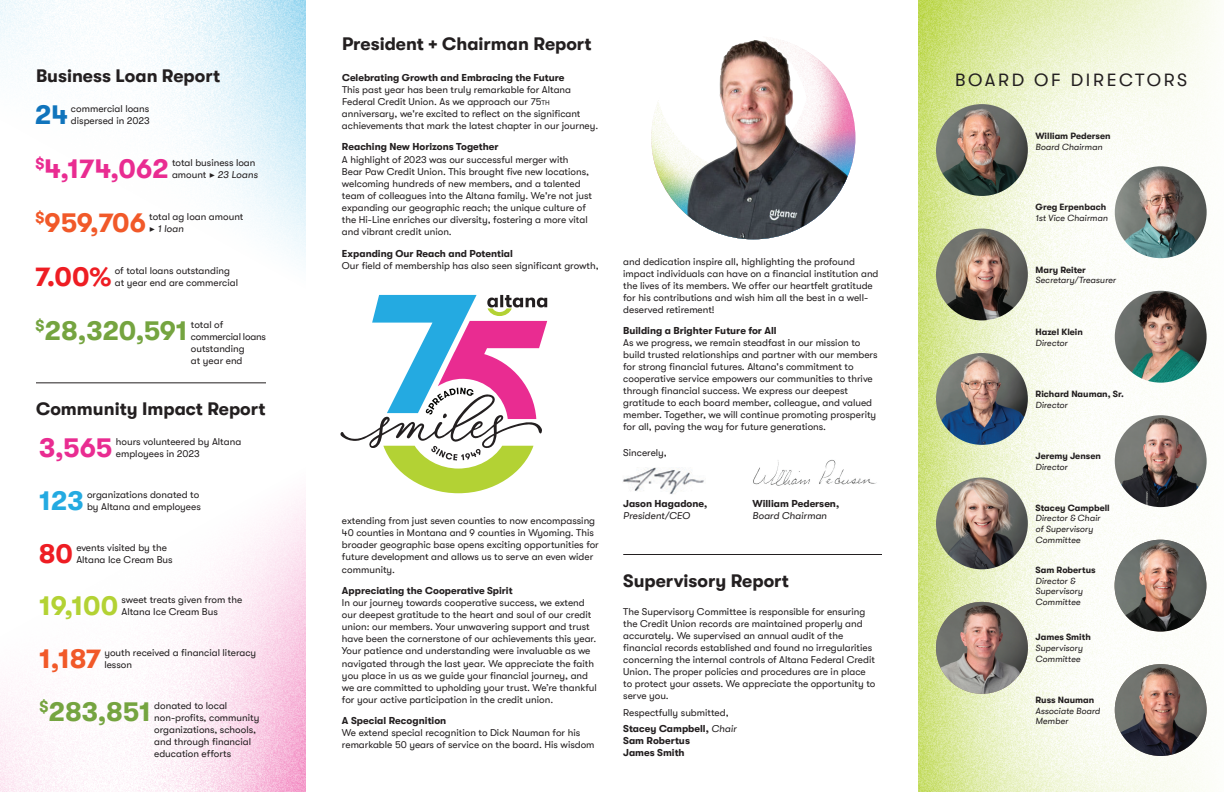
<style>
.page{position:relative;width:1224px;height:792px;background:#fff}
.page>*{position:absolute;margin:0;border:0;box-sizing:border-box;transform-origin:0 0}
.t1{font:700 27.1px "GT Walsheim";letter-spacing:-.005em;color:#75a440}
.t2{font:700 27.1px "GT Walsheim";color:#e92c91}
.t3{font:700 27.1px "GT Walsheim";letter-spacing:-.01em;color:#f15929}
.t4{font:700 27.1px "GT Walsheim";color:#ee1d23}
.t5{font:700 27.1px "GT Walsheim";color:#b3d234}
.t6{font:700 27.1px "GT Walsheim";color:#24aae1}
.t7{font:700 27.1px "GT Walsheim";color:#1074bc}
.t8{font:700 18px "GT Walsheim";color:#231f20}
.t9{font:18px "GT Walsheim";letter-spacing:.15em;color:#231f20}
.t10{font:10px/12px "GT Walsheim";color:#231f20}
.t11{font:700 10px/12px "GT Walsheim";color:#231f20}
.t12{font:italic 10px "GT Walsheim";color:#231f20}
.t13{font:italic 9px/10.8px "GT Walsheim";color:#231f20}
.t14{font:700 9px "GT Walsheim";color:#231f20}
.s1{font-family:"Minion Pro"}
.s2{font-style:italic}
.s3{font-size:7px}
.s4{font-weight:700}
</style>
<div class="page">
<div style="left:0;top:142px;width:307px;height:650px;background:#e92c91;opacity:.7"></div>
<div style="left:0;top:0;width:307px;height:614px;background:#24aae1;opacity:.7"></div>
<svg style="left:918px;top:0;width:299px;height:792px"></svg>
<svg style="left:340px;top:295px;width:207px;height:198px"></svg>
<img style="left:623px;top:467px;width:81px;height:27px">
<img style="left:753px;top:459px;width:124px;height:27px">
<svg style="left:651px;top:39px;width:205px;height:201px"></svg>
<img style="left:686px;top:40px;width:169px;height:199px">
<img style="left:936px;top:229px;width:92px;height:91px;border-radius:46px">
<img style="left:936px;top:104px;width:92px;height:92px;border-radius:46px">
<img style="left:936px;top:353px;width:92px;height:92px;border-radius:46px">
<img style="left:936px;top:602px;width:92px;height:92px;border-radius:46px">
<img style="left:1115px;top:291px;width:92px;height:92px;border-radius:46px">
<img style="left:1115px;top:415px;width:92px;height:92px;border-radius:46px">
<img style="left:1115px;top:664px;width:92px;height:92px;border-radius:46px">
<img style="left:1115px;top:166px;width:92px;height:92px;border-radius:46px">
<img style="left:1115px;top:540px;width:91px;height:92px;border-radius:46px">
<hr style="left:623px;top:554px;width:259px;height:1px;background:#231f20">
<img style="left:936px;top:477px;width:92px;height:92px;border-radius:46px">
<hr style="left:36px;top:382px;width:230px;height:1px;background:#231f20">
<h2 class="t8" style="left:36px;top:66px;width:186px">Business Loan Report</h2>
<h1 class="t7" style="left:35px;top:99px;width:35px">24</h1>
<p class="t10" style="left:71px;top:102px;width:80px">commercial loans dispersed in 2023</p>
<h1 class="t2" style="left:36px;top:153px;width:135px"><sup>$</sup>4,174,062</h1>
<p class="t10" style="left:172px;top:156px;width:87px">total business loan amount <span class="s1">▶</span> <span class="s2">23 Loans</span></p>
<h1 class="t3" style="left:36px;top:207px;width:112px"><sup>$</sup>959,706</h1>
<p class="t10" style="left:149px;top:210px;width:96px">total ag loan amount <span class="s1">▶</span> <span class="s2">1 loan</span></p>
<h1 class="t4" style="left:35px;top:261px;width:78px">7.00%</h1>
<p class="t10" style="left:115px;top:264px;width:125px">of total loans outstanding at year end are commercial</p>
<h1 class="t1" style="left:36px;top:315px;width:154px"><sup>$</sup>28,320,591</h1>
<p class="t10" style="left:191px;top:318px;width:77px">total of commercial loans outstanding<br>at year end</p>
<h2 class="t8" style="left:36px;top:399px;width:231px">Community Impact Report</h2>
<h1 class="t2" style="left:39px;top:432px;width:75px">3,565</h1>
<p class="t10" style="left:116px;top:435px;width:127px">hours volunteered by Altana employees in 2023</p>
<h1 class="t6" style="left:39px;top:485px;width:46px">123</h1>
<p class="t10" style="left:87px;top:488px;width:115px">organizations donated to by Altana and employees</p>
<h1 class="t4" style="left:39px;top:538px;width:36px">80</h1>
<p class="t10" style="left:76px;top:541px;width:98px">events visited by the<br>Altana Ice Cream Bus</p>
<h1 class="t5" style="left:39px;top:591px;width:81px">19,100</h1>
<p class="t10" style="left:122px;top:594px;width:122px">sweet treats given from the<br>Altana Ice Cream Bus</p>
<h1 class="t3" style="left:39px;top:644px;width:63px">1,187</h1>
<p class="t10" style="left:104px;top:647px;width:153px">youth received a financial literacy lesson</p>
<h1 class="t1" style="left:40px;top:697px;width:113px"><sup>$</sup>283,851</h1>
<p class="t10" style="left:154px;top:700px;width:107px">donated to local non-profits, community organizations, schools, and through financial education efforts</p>
<h2 class="t8" style="left:342px;top:33px;width:251px">President + Chairman Report</h2>
<p class="t11" style="left:342px;top:71px;width:224px">Celebrating Growth and Embracing the Future</p>
<p class="t10" style="left:342px;top:83px;width:258px">This past year has been truly remarkable for Altana Federal Credit Union. As we approach our 75<span class="s3">th </span>anniversary, we're excited to reflect on the significant achievements that mark the latest chapter in our journey.</p>
<p class="t11" style="left:342px;top:141px;width:158px">Reaching New Horizons Together</p>
<p class="t10" style="left:342px;top:153px;width:251px">A highlight of 2023 was our successful merger with<br>Bear Paw Credit Union. This brought five new locations, welcoming hundreds of new members, and a talented team of colleagues into the Altana family. We're not just expanding our geographic reach; the unique culture of the Hi-Line enriches our diversity, fostering a more vital and vibrant credit union.</p>
<p class="t11" style="left:342px;top:247px;width:172px">Expanding Our Reach and Potential</p>
<p class="t10" style="left:342px;top:259px;width:258px">Our field of membership has also seen significant growth,</p>
<p class="t10" style="left:342px;top:514px;width:258px">extending from just seven counties to now encompassing 40 counties in Montana and 9 counties in Wyoming. This broader geographic base opens exciting opportunities for future development and allows us to serve an even wider community.</p>
<p class="t11" style="left:342px;top:584px;width:172px">Appreciating the Cooperative Spirit</p>
<p class="t10" style="left:342px;top:596px;width:256px">In our journey towards cooperative success, we extend our deepest gratitude to the heart and soul of our credit union: our members. Your unwavering support and trust have been the cornerstone of our achievements this year.<br>Your patience and understanding were invaluable as we navigated through the last year. We appreciate the faith you place in us as we guide your financial journey, and we are committed to upholding your trust. We’re thankful for your active participation in the credit union.</p>
<p class="t11" style="left:342px;top:715px;width:106px">A Special Recognition</p>
<p class="t10" style="left:342px;top:727px;width:254px">We extend special recognition to Dick Nauman for his remarkable 50 years of service on the board. His wisdom</p>
<p class="t10" style="left:623px;top:256px;width:257px">and dedication inspire all, highlighting the profound impact individuals can have on a financial institution and the lives of its members. We offer our heartfelt gratitude for his contributions and wish him all the best in a well&shy;deserved retirement!</p>
<p class="t11" style="left:623px;top:325px;width:155px">Building a Brighter Future for All</p>
<p class="t10" style="left:623px;top:337px;width:256px">As we progress, we remain steadfast in our mission to build trusted relationships and partner with our members for strong financial futures. Altana's commitment to cooperative service empowers our communities to thrive through financial success. We express our deepest gratitude to each board member, colleague, and valued member. Together, we will continue promoting prosperity for all, paving the way for future generations.</p>
<p class="t10" style="left:623px;top:446px;width:45px">Sincerely,</p>
<p class="t11" style="left:623px;top:497px;width:85px">Jason Hagadone,</p>
<p class="t12" style="left:623px;top:510px;width:68px">President/CEO</p>
<p class="t11" style="left:753px;top:497px;width:88px">William Pedersen,</p>
<p class="t12" style="left:753px;top:510px;width:76px">Board Chairman</p>
<h2 class="t8" style="left:623px;top:570px;width:167px">Supervisory Report</h2>
<p class="t10" style="left:623px;top:606px;width:254px">The Supervisory Committee is responsible for ensuring the Credit Union records are maintained properly and accurately. We supervised an annual audit of the financial records established and found no irregularities concerning the internal controls of Altana Federal Credit Union. The proper policies and procedures are in place to protect your assets. We appreciate the opportunity to serve you.</p>
<p class="t10" style="left:623px;top:704px;width:115px;line-height:16.5px">Respectfully submitted,<br><span class="s4">Stacey Campbell,</span> <span class="s2">Chair</span></p>
<p class="t11" style="left:623px;top:735px;width:68px">Sam Robertus<br>James Smith</p>
<h2 class="t9" style="left:955px;top:70px;width:234px">BOARD OF DIRECTORS</h2>
<p class="t14" style="left:1036px;top:131px;width:77px">William Pedersen</p>
<p class="t13" style="left:1036px;top:142px;width:68px">Board Chairman</p>
<p class="t14" style="left:1036px;top:202px;width:72px">Greg Erpenbach</p>
<p class="t13" style="left:1036px;top:213px;width:74px">1st Vice Chairman</p>
<p class="t14" style="left:1036px;top:264px;width:52px">Mary Reiter</p>
<p class="t13" style="left:1036px;top:275px;width:82px">Secretary/Treasurer</p>
<p class="t14" style="left:1036px;top:327px;width:49px">Hazel Klein</p>
<p class="t13" style="left:1036px;top:337px;width:34px">Director</p>
<p class="t14" style="left:1036px;top:389px;width:90px">Richard Nauman, Sr.</p>
<p class="t13" style="left:1036px;top:399px;width:34px">Director</p>
<p class="t14" style="left:1036px;top:451px;width:67px">Jeremy Jensen</p>
<p class="t13" style="left:1036px;top:462px;width:34px">Director</p>
<p class="t14" style="left:1036px;top:502px;width:76px">Stacey Campbell</p>
<p class="t13" style="left:1036px;top:513px;width:66px">Director &amp; Chair of Supervisory<br>Committee</p>
<p class="t14" style="left:1036px;top:565px;width:62px">Sam Robertus</p>
<p class="t13" style="left:1036px;top:575px;width:49px">Director &amp;<br>Supervisory<br>Committee</p>
<p class="t14" style="left:1036px;top:632px;width:57px">James Smith</p>
<p class="t13" style="left:1036px;top:643px;width:49px">Supervisory<br>Committee</p>
<p class="t14" style="left:1036px;top:695px;width:60px">Russ Nauman</p>
<p class="t13" style="left:1036px;top:705px;width:66px">Associate Board<br>Member</p>
</div>
